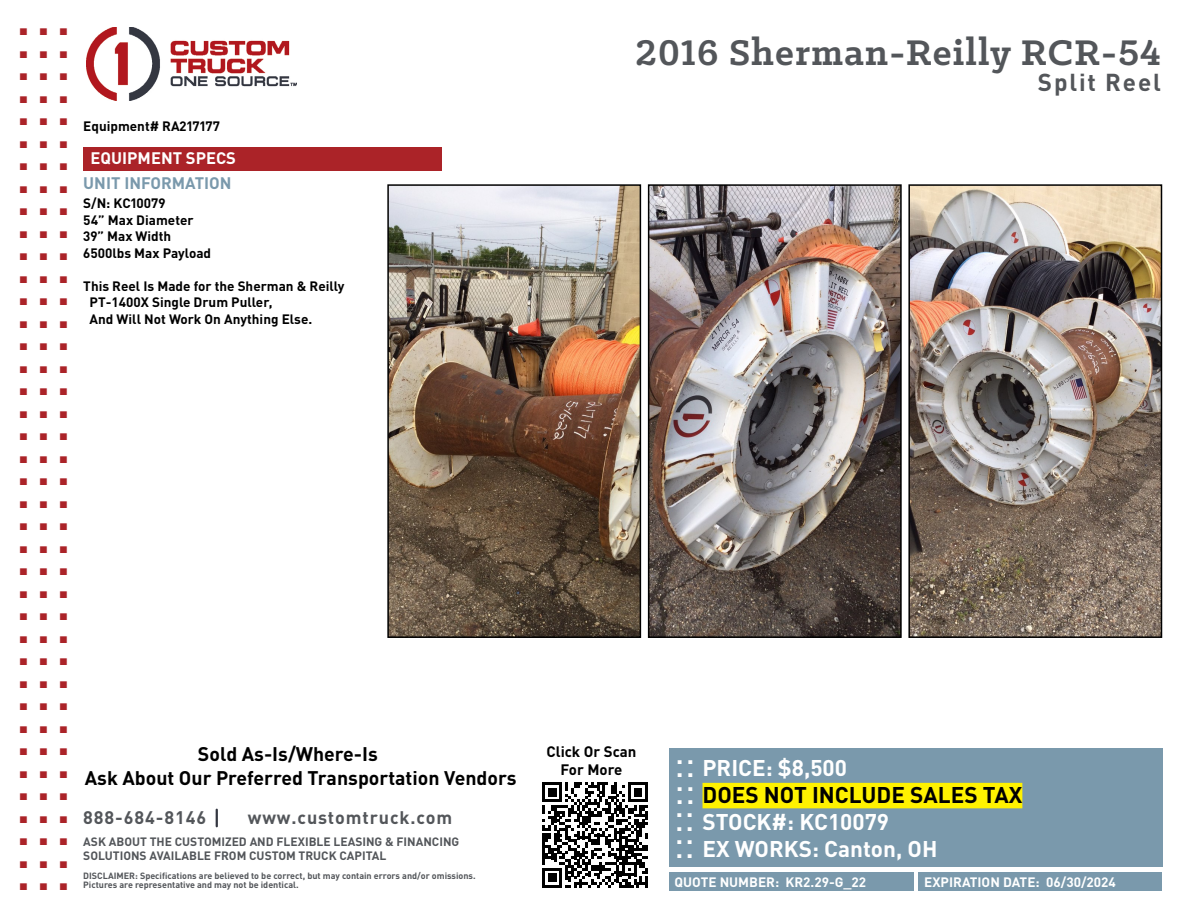
<style>
.page{position:relative;width:1188px;height:918px;background:#fff}
.page>*{position:absolute;margin:0;border:0;box-sizing:border-box;transform-origin:0 0}
.t1{font:700 45px "DIN Pro";color:#ab2328}
.t2{font:700 40.35px "Klinic Slab";letter-spacing:.025em;color:#53565a}
.t3{font:700 25.5px "DIN Pro";color:#fff}
.t4{font:700 24.15px "DIN Pro";letter-spacing:.075em;color:#53565a}
.t5{font:700 22.5px/27px "DIN Pro";color:#fff}
.t6{font:700 22.5px "DIN Pro";color:#000}
.t7{font:700 19.5px/23.4px "DIN Pro";color:#000}
.t8{font:700 18px "DIN Pro";letter-spacing:.05em;color:#53565a}
.t9{font:700 16.5px "DIN Pro";color:#7a99ac}
.t10{font:700 16.5px "DIN Pro";color:#fff}
.t11{font:700 15px/18px "DIN Pro";color:#000;text-align:center}
.t12{font:700 13.5px/16.5px "DIN Pro";color:#000}
.t13{font:700 13.5px "DIN Pro";color:#fff}
.t14{font:700 12px/14.4px "DIN Pro";color:#53565a}
.t15{font:700 9px/9px "DIN Pro";color:#53565a}
</style>
<div class="page">
<div style="left:669px;top:748px;width:493px;height:119px;background:#7a99ac"></div>
<div style="left:919px;top:872px;width:243px;height:19px;background:#7a99ac"></div>
<div style="left:669px;top:872px;width:244px;height:19px;background:#7a99ac"></div>
<div style="left:83px;top:147px;width:359px;height:24px;background:#ab2328"></div>
<img style="left:86px;top:27px;width:211px;height:74px">
<div style="left:703px;top:783px;width:319px;height:25px;background:#fff200"></div>
<svg style="left:216px;top:810px;width:2px;height:16px"></svg>
<img style="left:390px;top:187px;width:248px;height:448px">
<div style="left:387px;top:184px;width:254px;height:454px;border:2px solid #000"></div>
<img style="left:651px;top:187px;width:248px;height:448px">
<div style="left:648px;top:184px;width:254px;height:454px;border:2px solid #000"></div>
<img style="left:911px;top:187px;width:248px;height:448px">
<div style="left:908px;top:184px;width:254px;height:454px;border:2px solid #000"></div>
<svg style="left:542px;top:782px;width:106px;height:106px"></svg>
<h1 class="t1" style="left:17px;top:-12px;width:54px">...</h1>
<h1 class="t1" style="left:17px;top:11px;width:54px">...</h1>
<h1 class="t1" style="left:17px;top:33px;width:54px">...</h1>
<h1 class="t1" style="left:17px;top:56px;width:54px">...</h1>
<h1 class="t1" style="left:17px;top:78px;width:54px">...</h1>
<h1 class="t1" style="left:17px;top:101px;width:54px">...</h1>
<h1 class="t1" style="left:17px;top:123px;width:54px">...</h1>
<h1 class="t1" style="left:17px;top:146px;width:54px">...</h1>
<h1 class="t1" style="left:17px;top:168px;width:54px">...</h1>
<h1 class="t1" style="left:17px;top:191px;width:54px">...</h1>
<h1 class="t1" style="left:17px;top:213px;width:54px">...</h1>
<h1 class="t1" style="left:17px;top:236px;width:54px">...</h1>
<h1 class="t1" style="left:17px;top:258px;width:54px">...</h1>
<h1 class="t1" style="left:17px;top:281px;width:54px">...</h1>
<h1 class="t1" style="left:17px;top:303px;width:54px">...</h1>
<h1 class="t1" style="left:17px;top:326px;width:54px">...</h1>
<h1 class="t1" style="left:17px;top:348px;width:54px">...</h1>
<h1 class="t1" style="left:17px;top:371px;width:54px">...</h1>
<h1 class="t1" style="left:17px;top:393px;width:54px">...</h1>
<h1 class="t1" style="left:17px;top:416px;width:54px">...</h1>
<h1 class="t1" style="left:17px;top:438px;width:54px">...</h1>
<h1 class="t1" style="left:17px;top:461px;width:54px">...</h1>
<h1 class="t1" style="left:17px;top:483px;width:54px">...</h1>
<h1 class="t1" style="left:17px;top:506px;width:54px">...</h1>
<h1 class="t1" style="left:17px;top:528px;width:54px">...</h1>
<h1 class="t1" style="left:17px;top:551px;width:54px">...</h1>
<h1 class="t1" style="left:17px;top:573px;width:54px">...</h1>
<h1 class="t1" style="left:17px;top:596px;width:54px">...</h1>
<h1 class="t1" style="left:17px;top:618px;width:54px">...</h1>
<h1 class="t1" style="left:17px;top:641px;width:54px">...</h1>
<h1 class="t1" style="left:17px;top:663px;width:54px">...</h1>
<h1 class="t1" style="left:17px;top:686px;width:54px">...</h1>
<h1 class="t1" style="left:17px;top:708px;width:54px">...</h1>
<h1 class="t1" style="left:17px;top:731px;width:54px">...</h1>
<h1 class="t1" style="left:17px;top:753px;width:54px">...</h1>
<h1 class="t1" style="left:17px;top:776px;width:54px">...</h1>
<h1 class="t1" style="left:17px;top:798px;width:54px">...</h1>
<h1 class="t1" style="left:17px;top:821px;width:54px">...</h1>
<h1 class="t1" style="left:17px;top:843px;width:54px">...</h1>
<p class="t12" style="left:83px;top:117px;width:138px">Equipment# RA217177</p>
<p class="t10" style="left:91px;top:147px;width:147px">EQUIPMENT SPECS</p>
<p class="t9" style="left:83px;top:172px;width:150px">UNIT INFORMATION</p>
<p class="t12" style="left:83px;top:195px;width:129px">S/N: KC10079<br>54” Max Diameter<br>39” Max Width<br>6500lbs Max Payload</p>
<p class="t12" style="left:90px;top:277px;width:257px;text-indent:-6px">This Reel Is Made for the Sherman &amp; Reilly<br>PT-1400X Single Drum Puller,<br>And Will Not Work On Anything Else.</p>
<h2 class="t2" style="left:636px;top:26px;width:527px">2016 Sherman-Reilly RCR-54</h2>
<h3 class="t4" style="left:1038px;top:66px;width:125px">Split Reel</h3>
<h3 class="t7" style="left:85px;top:742px;width:433px;text-indent:113px">Sold As-Is/Where-Is<br>Ask About Our Preferred Transportation Vendors</h3>
<p class="t11" style="left:546px;top:742px;width:91px">Click Or Scan<br>For More</p>
<h3 class="t5" style="left:703px;top:754px;width:146px">PRICE: $8,500</h3>
<h3 class="t6" style="left:703px;top:780px;width:321px">DOES NOT INCLUDE SALES TAX</h3>
<h3 class="t5" style="left:703px;top:808px;width:236px">STOCK#: KC10079<br>EX WORKS: Canton, OH</h3>
<h3 class="t3" style="left:676px;top:737px;width:20px">..</h3>
<h3 class="t3" style="left:676px;top:751px;width:20px">..</h3>
<h3 class="t3" style="left:676px;top:764px;width:20px">..</h3>
<h3 class="t3" style="left:676px;top:778px;width:20px">..</h3>
<h3 class="t8" style="left:83px;top:805px;width:124px">888-684-8146</h3>
<h3 class="t8" style="left:248px;top:805px;width:206px">www.customtruck.com</h3>
<h3 class="t3" style="left:676px;top:791px;width:19px">..</h3>
<h3 class="t3" style="left:676px;top:804px;width:19px">..</h3>
<h3 class="t3" style="left:676px;top:817px;width:19px">..</h3>
<h3 class="t3" style="left:676px;top:831px;width:19px">..</h3>
<p class="t14" style="left:83px;top:834px;width:377px">ASK ABOUT THE CUSTOMIZED AND FLEXIBLE LEASING &amp; FINANCING<br>SOLUTIONS AVAILABLE FROM CUSTOM TRUCK CAPITAL</p>
<p class="t15" style="left:83px;top:871px;width:394px">DISCLAIMER: Specifications are believed to be correct, but may contain errors and/or omissions.<br>Pictures are representative and may not be identical.</p>
<p class="t13" style="left:675px;top:873px;width:193px">QUOTE NUMBER: KR2.29-G_22</p>
<p class="t13" style="left:924px;top:873px;width:193px">EXPIRATION DATE: 06/30/2024</p>
</div>
